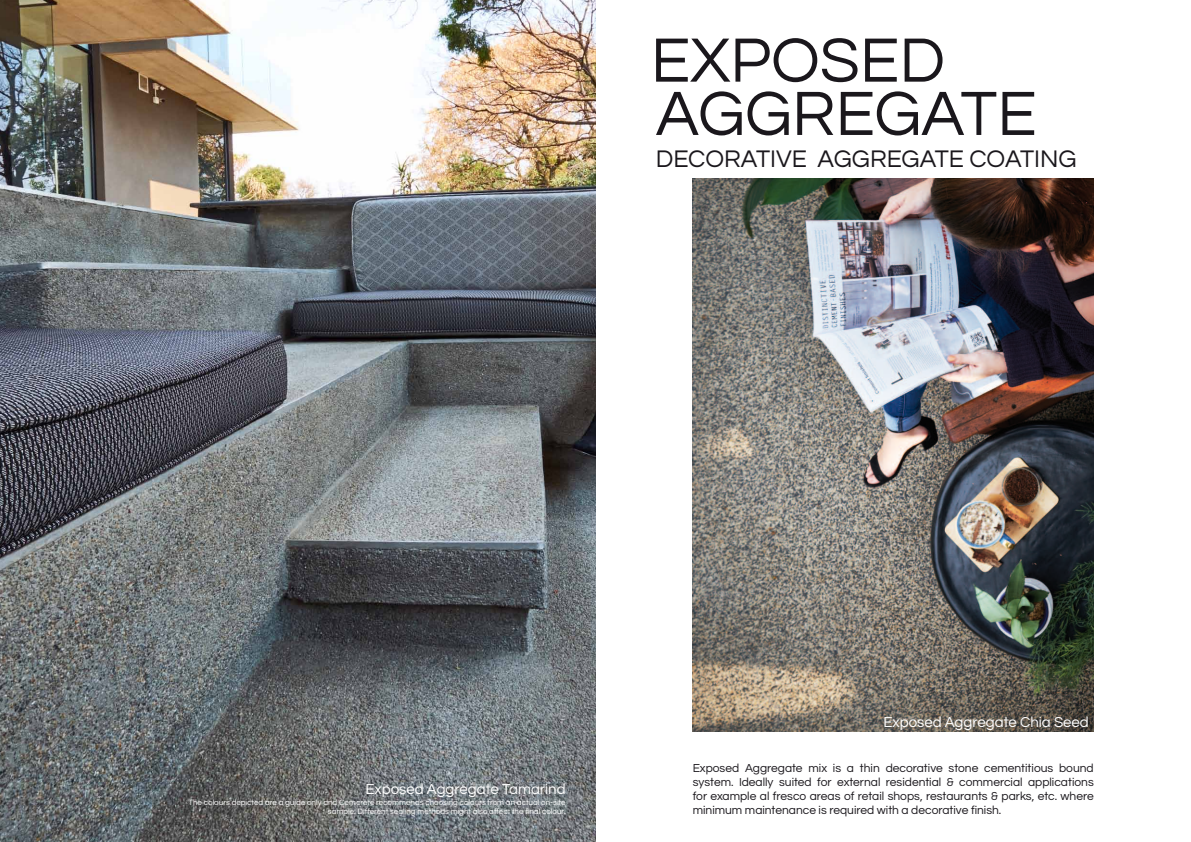
<style>
.page{position:relative;width:1191px;height:842px;background:#fff}
.page>*{position:absolute;margin:0;border:0;box-sizing:border-box;transform-origin:0 0}
.t1{font:65px "Questrial";color:#1a171c}
.t2{font:25px "Questrial";letter-spacing:-.005em;color:#1a171c}
.t3{font:15px "Questrial";color:#fff}
.t4{font:12px/14px "Questrial";color:#1a171c;text-align:justify}
.t5{font:8px/9px "Questrial";color:#fff;text-align:right}
</style>
<div class="page">
<img style="left:0;top:0;width:595px;height:842px">
<img style="left:692px;top:179px;width:401px;height:552px">
<h1 class="t1" style="left:651px;top:28px;width:121px">EXPOSE</h1>
<h1 class="t1" style="left:899px;top:28px;width:47px">D</h1>
<h1 class="t1" style="left:656px;top:82px;width:44px">AGGREGATE</h1>
<h2 class="t2" style="left:656px;top:147px;width:65px">DECORATI</h2>
<h2 class="t2" style="left:776px;top:147px;width:59px">VE AGGREGATE</h2>
<h2 class="t2" style="left:969px;top:147px;width:33px">COATING</h2>
<p class="t3" style="left:365px;top:781px;width:202px">Exposed Aggregate Tamarind</p>
<p class="t5" style="left:189px;top:798px;width:378px">The colours depicted are a guide only and Cemcrete recommends choosing colours from an actual on-site sample. Different sealing methods might also affect the final colour.</p>
<p class="t3" style="left:883px;top:714px;width:207px">Exposed Aggregate Chia Seed</p>
<p class="t4" style="left:692px;top:761px;width:403px">Exposed Aggregate mix is a thin decorative stone cementitious bound system. Ideally suited for external residential &amp; commercial applications for example al fresco areas of retail shops, restaurants &amp; parks, etc. where minimum maintenance is required with a decorative finish.</p>
</div>
